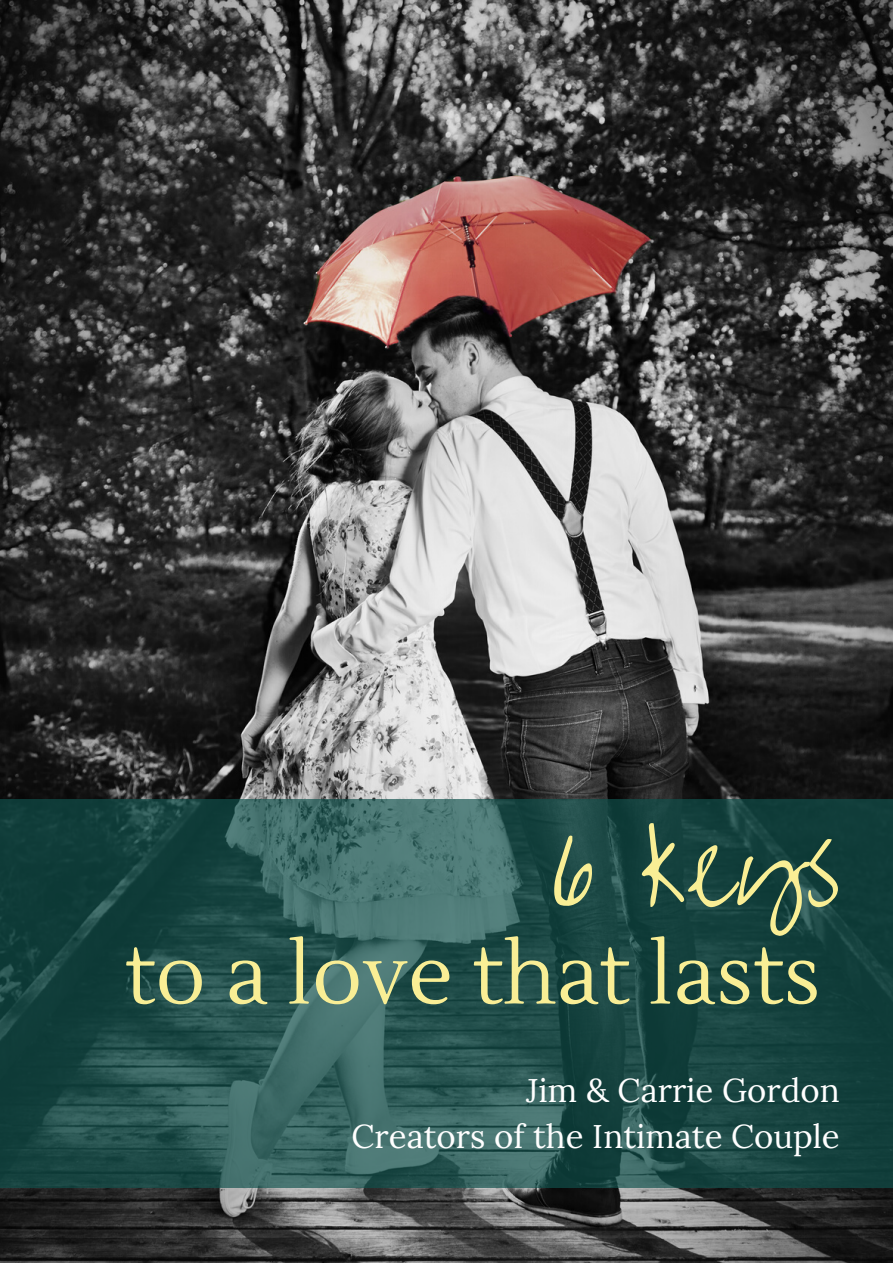
<style>
.page{position:relative;width:893px;height:1264px;background:#fff}
.page>*{position:absolute;margin:0;border:0;box-sizing:border-box;transform-origin:0 0}
.t1{font:94.5px "Overthe Rainbow";color:#f9ee95}
.t2{font:83.85px "Lustria";color:#f9ee95}
.t3{font:33px/46px "Lora";color:#fff;text-align:right}
</style>
<div class="page">
<img style="left:0;top:0;width:892px;height:1262px">
<svg style="left:0;top:799px;width:892px;height:388px;background:#23504c"></svg>
<h1 class="t1" style="left:552px;top:818px;width:289px">6 keys</h1>
<h2 class="t2" style="left:125px;top:923px;width:697px">to a love that lasts</h2>
<p class="t3" style="left:351px;top:1066px;width:489px">Jim &amp; Carrie Gordon<br>Creators of the Intimate Couple</p>
</div>
